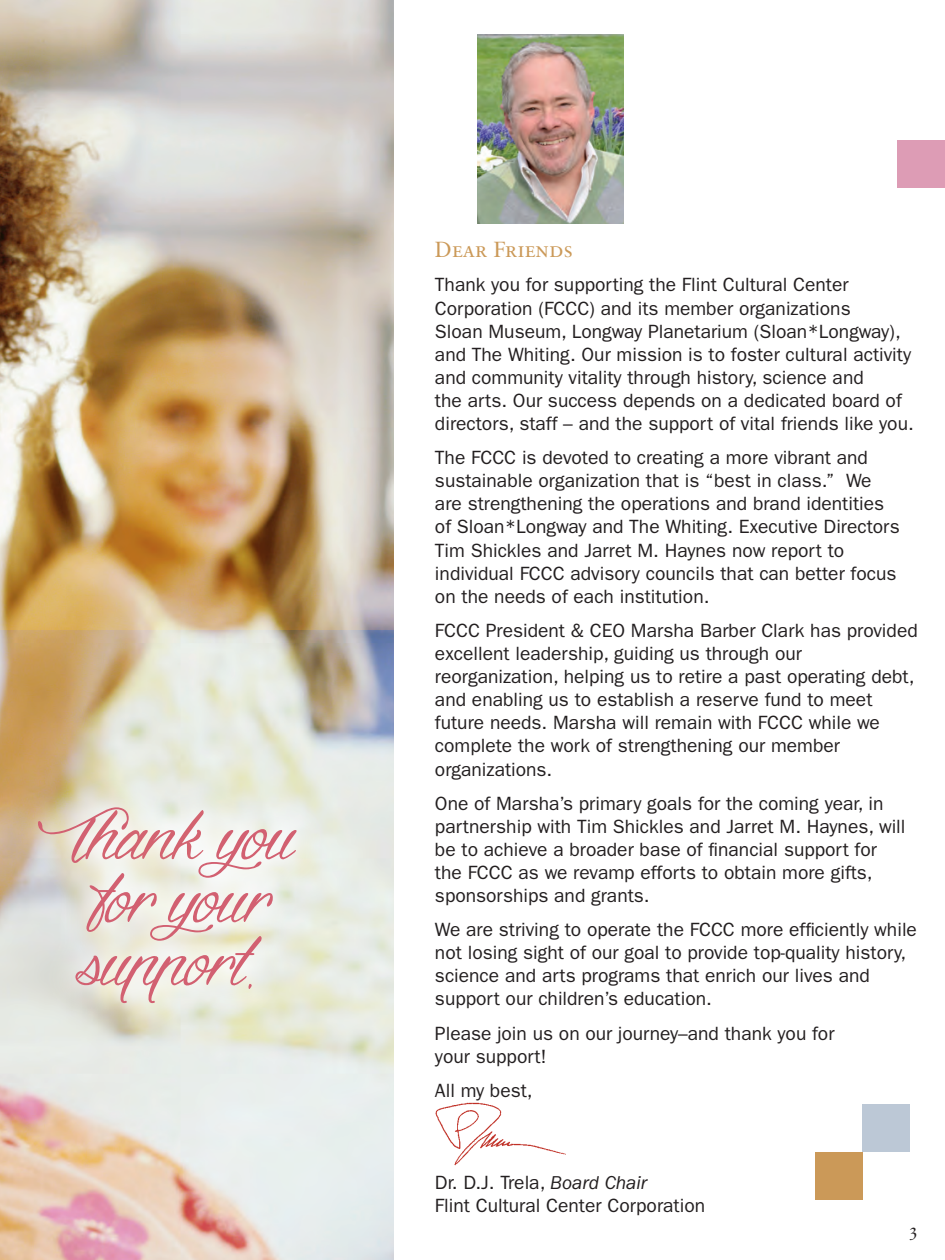
<style>
.page{position:relative;width:945px;height:1260px;background:#fff}
.page>*{position:absolute;margin:0;border:0;box-sizing:border-box;transform-origin:0 0}
.Subhead{font:157.5px "Dragonis Coming";color:#d26071}
.Subhead-2{font:21.88px "Sabon LT Std";color:#cb9958}
.t1{font:19.25px/23.1px "ITC Franklin Gothic Std";color:#231f20}
.Subhead-3{font:18.38px "Sabon LT Std";color:#231f20}
.s1{color:#d36370}
.s2{font-style:italic}
</style>
<div class="page">
<img style="left:478px;top:34px;width:145px;height:189px">
<img style="left:0;top:630px;width:394px;height:630px">
<div style="left:898px;top:140px;width:47px;height:48px;background:#dd9cb5"></div>
<div style="left:863px;top:1105px;width:47px;height:47px;background:#bcc8d6"></div>
<div style="left:816px;top:1152px;width:47px;height:47px;background:#cb9958"></div>
<img style="left:435px;top:1102px;width:131px;height:64px">
<img style="left:0;top:0;width:394px;height:630px">
<div style="left:3px;top:771px;width:329px;height:268px;background:#fff;opacity:.75"></div>
<p class="Subhead" style="left:47px;top:713px;width:249px">T<span class="s1">hank</span> you</p>
<p class="Subhead" style="left:95px;top:776px;width:177px">for your</p>
<p class="Subhead" style="left:79px;top:839px;width:181px">support.</p>
<p class="Subhead-2" style="left:435px;top:237px;width:140px">Dear Friends</p>
<p class="t1" style="left:435px;top:274px;width:480px">Thank you for supporting the Flint Cultural Center Corporation (FCCC) and its member organizations<br>Sloan Museum, Longway Planetarium (Sloan*Longway), and The Whiting. Our mission is to foster cultural activity and community vitality through history, science and<br>the arts. Our success depends on a dedicated board of directors, staff – and the support of vital friends like you.</p>
<p class="t1" style="left:435px;top:446px;width:466px">The FCCC is devoted to creating a more vibrant and sustainable organization that is “best in class.” We are strengthening the operations and brand identities of Sloan*Longway and The Whiting. Executive Directors Tim Shickles and Jarret M. Haynes now report to individual FCCC advisory councils that can better focus on the needs of each institution.</p>
<p class="t1" style="left:435px;top:619px;width:484px">FCCC President &amp; CEO Marsha Barber Clark has provided excellent leadership, guiding us through our reorganization, helping us to retire a past operating debt, and enabling us to establish a reserve fund to meet future needs. Marsha will remain with FCCC while we complete the work of strengthening our member organizations.</p>
<p class="t1" style="left:435px;top:792px;width:472px">One of Marsha’s primary goals for the coming year, in partnership with Tim Shickles and Jarret M. Haynes, will be to achieve a broader base of financial support for the FCCC as we revamp efforts to obtain more gifts, sponsorships and grants.</p>
<p class="t1" style="left:435px;top:918px;width:484px">We are striving to operate the FCCC more efficiently while not losing sight of our goal to provide top-quality history, science and arts programs that enrich our lives and support our children’s education.</p>
<p class="t1" style="left:435px;top:1022px;width:401px">Please join us on our journey–and thank you for your support!</p>
<p class="t1" style="left:435px;top:1079px;width:99px">All my best,</p>
<p class="t1" style="left:435px;top:1171px;width:214px">Dr. D.J. Trela, <span class="s2">Board Chair</span></p>
<p class="t1" style="left:435px;top:1194px;width:272px">Flint Cultural Center Corporation</p>
<p class="Subhead-3" style="left:908px;top:1218px;width:12px">3</p>
</div>
